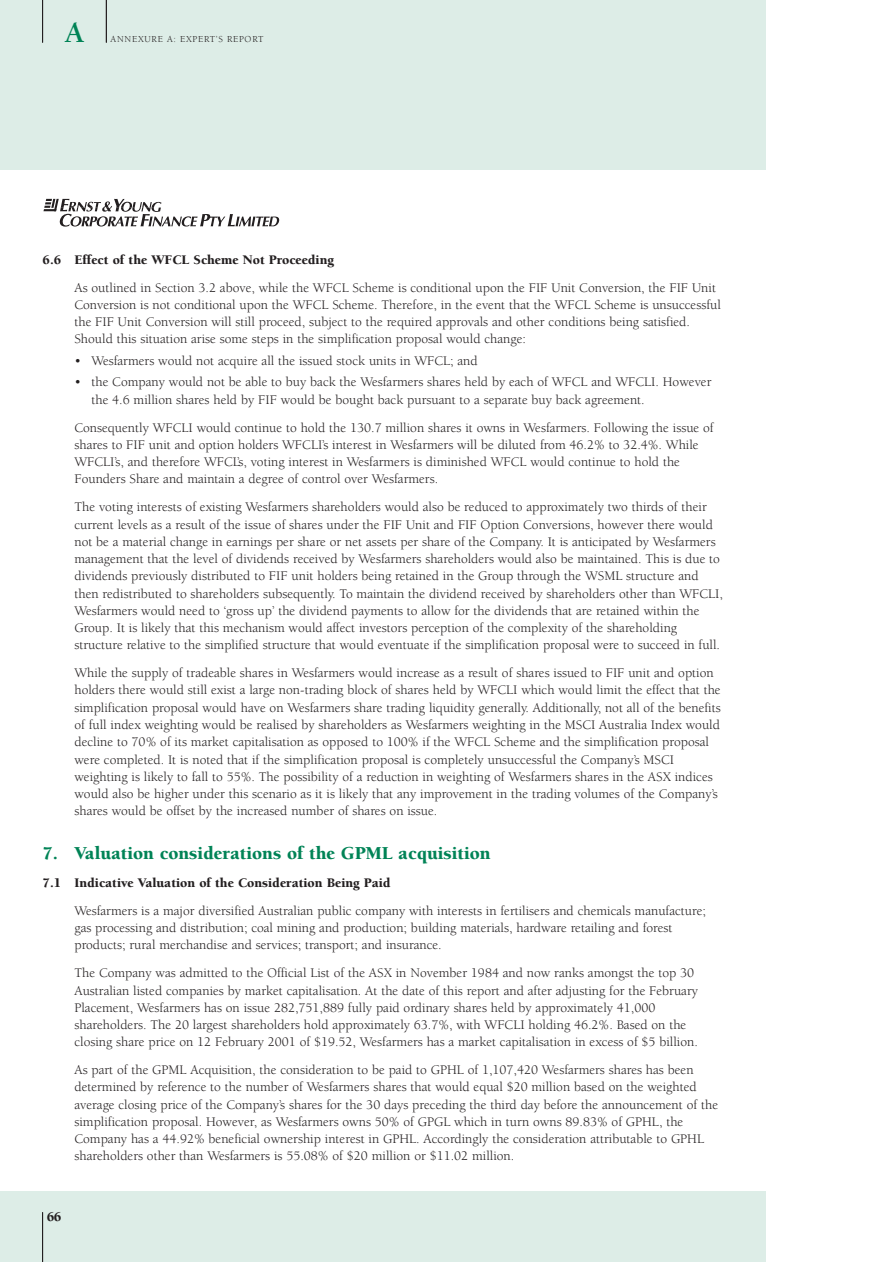
<style>
.page{position:relative;width:893px;height:1262px;background:#fff}
.page>*{position:absolute;margin:0;border:0;box-sizing:border-box;transform-origin:0 0}
.t1{font:700 30px "Berkeley";color:#008356}
.t2{font:900 18.75px "Berkeley";color:#008356}
.t3{font:900 13.8px "Berkeley";color:#231f20}
.t4{font:13.5px/17.2px "Berkeley";color:#231f20}
.t5{font:900 13.5px "Berkeley";color:#231f20}
.t6{font:9.3px "Berkeley";letter-spacing:.08em;color:#231f20}
</style>
<div class="page">
<div style="left:0;top:0;width:765px;height:1262px;background:#ddede7"></div>
<div style="left:0;top:170px;width:765px;height:1021px;background:#fff"></div>
<hr style="left:42px;top:1212px;width:1px;height:50px;background:#231f20">
<hr style="left:42px;top:0;width:1px;height:43px;background:#231f20">
<hr style="left:106px;top:0;width:1px;height:43px;background:#231f20">
<svg style="left:43px;top:199px;width:237px;height:28px"></svg>
<h1 class="t1" style="left:64px;top:21px;width:22px">A</h1>
<p class="t6" style="left:111px;top:36px;width:154px">ANNEXURE A: EXPERT’S REPORT</p>
<p class="t5" style="left:43px;top:254px;width:293px">6.6 Effect of the WFCL Scheme Not Proceeding</p>
<p class="t4" style="left:74px;top:280px;width:648px">As outlined in Section 3.2 above, while the WFCL Scheme is conditional upon the FIF Unit Conversion, the FIF Unit Conversion is not conditional upon the WFCL Scheme. Therefore, in the event that the WFCL Scheme is unsuccessful the FIF Unit Conversion will still proceed, subject to the required approvals and other conditions being satisfied.<br>Should this situation arise some steps in the simplification proposal would change:</p>
<p class="t4" style="left:74px;top:353px;width:405px">• Wesfarmers would not acquire all the issued stock units in WFCL; and</p>
<p class="t4" style="left:91px;top:375px;width:621px;text-indent:-17px">• the Company would not be able to buy back the Wesfarmers shares held by each of WFCL and WFCLI. However the 4.6 million shares held by FIF would be bought back pursuant to a separate buy back agreement.</p>
<p class="t4" style="left:74px;top:420px;width:640px">Consequently WFCLI would continue to hold the 130.7 million shares it owns in Wesfarmers. Following the issue of shares to FIF unit and option holders WFCLI’s interest in Wesfarmers will be diluted from 46.2% to 32.4%. While WFCLI’s, and therefore WFCL’s, voting interest in Wesfarmers is diminished WFCL would continue to hold the Founders Share and maintain a degree of control over Wesfarmers.</p>
<p class="t4" style="left:74px;top:499px;width:650px">The voting interests of existing Wesfarmers shareholders would also be reduced to approximately two thirds of their current levels as a result of the issue of shares under the FIF Unit and FIF Option Conversions, however there would not be a material change in earnings per share or net assets per share of the Company. It is anticipated by Wesfarmers management that the level of dividends received by Wesfarmers shareholders would also be maintained. This is due to dividends previously distributed to FIF unit holders being retained in the Group through the WSML structure and then redistributed to shareholders subsequently. To maintain the dividend received by shareholders other than WFCLI, Wesfarmers would need to ‘gross up’ the dividend payments to allow for the dividends that are retained within the Group. It is likely that this mechanism would affect investors perception of the complexity of the shareholding structure relative to the simplified structure that would eventuate if the simplification proposal were to succeed in full.</p>
<p class="t4" style="left:74px;top:665px;width:647px">While the supply of tradeable shares in Wesfarmers would increase as a result of shares issued to FIF unit and option holders there would still exist a large non-trading block of shares held by WFCLI which would limit the effect that the simplification proposal would have on Wesfarmers share trading liquidity generally. Additionally, not all of the benefits of full index weighting would be realised by shareholders as Wesfarmers weighting in the MSCI Australia Index would decline to 70% of its market capitalisation as opposed to 100% if the WFCL Scheme and the simplification proposal were completed. It is noted that if the simplification proposal is completely unsuccessful the Company’s MSCI weighting is likely to fall to 55%. The possibility of a reduction in weighting of Wesfarmers shares in the ASX indices would also be higher under this scenario as it is likely that any improvement in the trading volumes of the Company’s shares would be offset by the increased number of shares on issue.</p>
<h2 class="t2" style="left:43px;top:846px;width:449px">7. Valuation considerations of the GPML acquisition</h2>
<p class="t5" style="left:43px;top:877px;width:349px">7.1 Indicative Valuation of the Consideration Being Paid</p>
<p class="t4" style="left:74px;top:903px;width:633px">Wesfarmers is a major diversified Australian public company with interests in fertilisers and chemicals manufacture; gas processing and distribution; coal mining and production; building materials, hardware retailing and forest products; rural merchandise and services; transport; and insurance.</p>
<p class="t4" style="left:74px;top:965px;width:625px">The Company was admitted to the Official List of the ASX in November 1984 and now ranks amongst the top 30<br>Australian listed companies by market capitalisation. At the date of this report and after adjusting for the February Placement, Wesfarmers has on issue 282,751,889 fully paid ordinary shares held by approximately 41,000 shareholders. The 20 largest shareholders hold approximately 63.7%, with WFCLI holding 46.2%. Based on the closing share price on 12 February 2001 of $19.52, Wesfarmers has a market capitalisation in excess of $5 billion.</p>
<p class="t4" style="left:74px;top:1062px;width:645px">As part of the GPML Acquisition, the consideration to be paid to GPHL of 1,107,420 Wesfarmers shares has been determined by reference to the number of Wesfarmers shares that would equal $20 million based on the weighted average closing price of the Company’s shares for the 30 days preceding the third day before the announcement of the simplification proposal. However, as Wesfarmers owns 50% of GPGL which in turn owns 89.83% of GPHL, the Company has a 44.92% beneficial ownership interest in GPHL. Accordingly the consideration attributable to GPHL shareholders other than Wesfarmers is 55.08% of $20 million or $11.02 million.</p>
<p class="t3" style="left:47px;top:1211px;width:16px">66</p>
</div>
